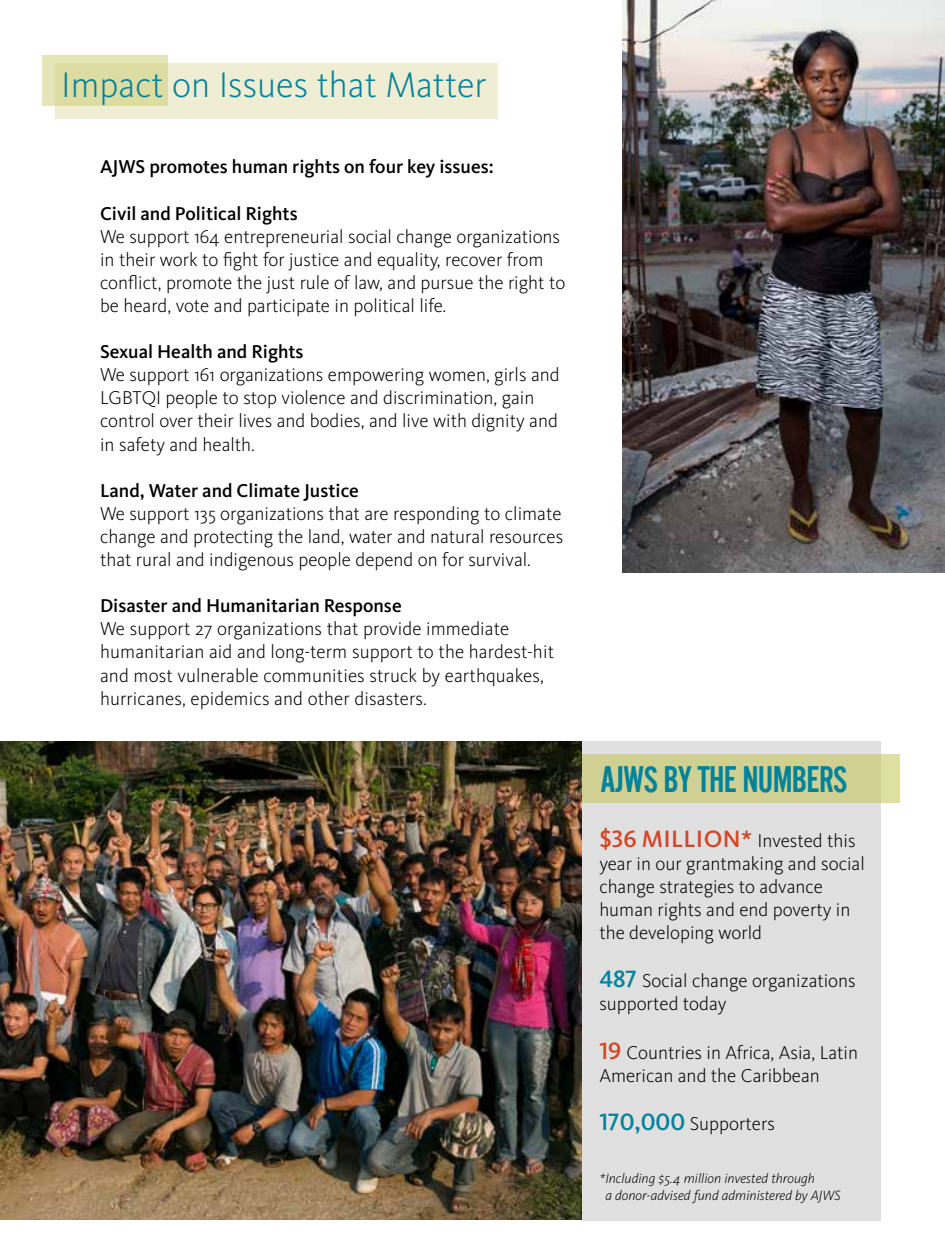
<style>
.page{position:relative;width:945px;height:1260px;background:#fff}
.page>*{position:absolute;margin:0;border:0;box-sizing:border-box;transform-origin:0 0}
.t1{font:38.5px "Alternate Gothic Com No 2";letter-spacing:-.02em;color:#00829a}
.t2{font:300 36.75px "Kievit Pro";color:#00829a}
.t3{font:300 19.25px/23.1px "Kievit Pro";color:#000}
.t4{font:500 19.25px "Kievit Pro";color:#000}
.t5{font:italic 300 14px/16.8px "Kievit Pro";color:#000}
.s1{font-weight:500;font-size:24.5px;color:#d34727}
.s2{font-weight:500;font-size:24.5px;color:#00829a}
</style>
<div class="page">
<div style="left:55px;top:63px;width:443px;height:56px;background:#efeed4"></div>
<img style="left:622px;top:0;width:323px;height:572px">
<img style="left:0;top:742px;width:582px;height:478px">
<div style="left:582px;top:742px;width:299px;height:479px;background:#e1e0e0"></div>
<div style="left:582px;top:754px;width:318px;height:49px;background:#cfd092"></div>
<svg style="left:42px;top:56px;width:126px;height:50px;background:#dedea6"></svg>
<h2 class="t2" style="left:61px;top:63px;width:427px">Impact on Issues that Matter</h2>
<p class="t4" style="left:100px;top:155px;width:395px">AJWS promotes human rights on four key issues:</p>
<p class="t4" style="left:100px;top:202px;width:199px">Civil and Political Rights</p>
<p class="t3" style="left:100px;top:225px;width:467px">We support 164 entrepreneurial social change organizations in their work to fight for justice and equality, recover from conflict, promote the just rule of law, and pursue the right to be heard, vote and participate in political life.</p>
<p class="t4" style="left:100px;top:340px;width:205px">Sexual Health and Rights</p>
<p class="t3" style="left:100px;top:363px;width:461px">We support 161 organizations empowering women, girls and LGBTQI people to stop violence and discrimination, gain control over their lives and bodies, and live with dignity and in safety and health.</p>
<p class="t4" style="left:100px;top:479px;width:260px">Land, Water and Climate Justice</p>
<p class="t3" style="left:100px;top:502px;width:465px;text-align:justify">We support 135 organizations that are responding to climate change and protecting the land, water and natural resources that rural and indigenous people depend on for survival.</p>
<p class="t4" style="left:100px;top:594px;width:303px">Disaster and Humanitarian Response</p>
<p class="t3" style="left:100px;top:617px;width:456px">We support 27 organizations that provide immediate humanitarian aid and long-term support to the hardest-hit and most vulnerable communities struck by earthquakes, hurricanes, epidemics and other disasters.</p>
<h1 class="t1" style="left:600px;top:760px;width:249px">AJWS BY THE NUMBERS</h1>
<p class="t3" style="left:599px;top:828px;width:267px"><span class="s1">$36 MILLION*</span> Invested this year in our grantmaking and social change strategies to advance human rights and end poverty in the developing world</p>
<p class="t3" style="left:599px;top:969px;width:258px"><span class="s2">487</span> Social change organizations supported today</p>
<p class="t3" style="left:599px;top:1041px;width:260px"><span class="s1">19</span> Countries in Africa, Asia, Latin<br>American and the Caribbean</p>
<p class="t3" style="left:599px;top:1112px;width:177px"><span class="s2">170,000</span> Supporters</p>
<p class="t5" style="left:605px;top:1170px;width:237px;text-indent:-6px">*Including $5.4 million invested through<br>a donor-advised fund administered by AJWS</p>
</div>
